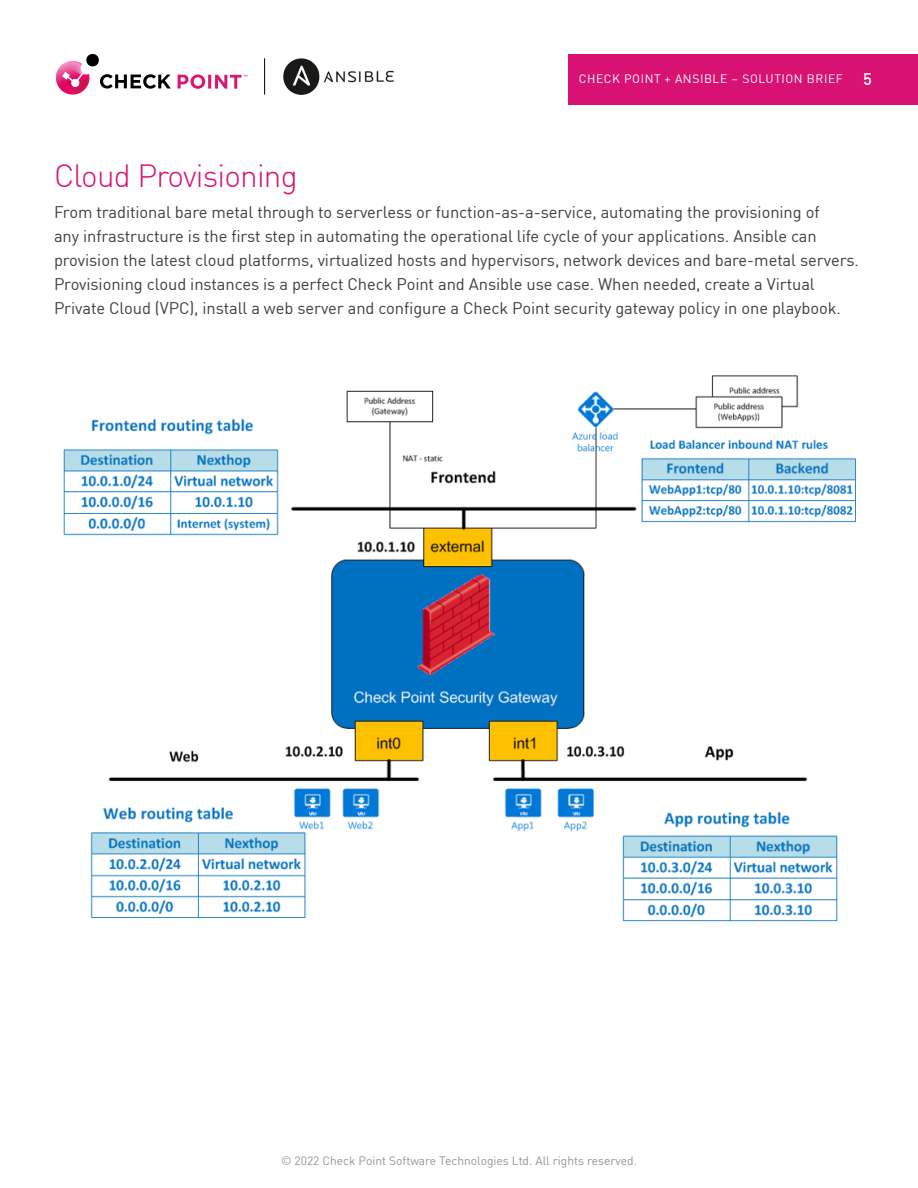
<style>
.page{position:relative;width:918px;height:1188px;background:#fff}
.page>*{position:absolute;margin:0;border:0;box-sizing:border-box;transform-origin:0 0}
.Body_Copy{font:300 31.5px "DIN Pro";letter-spacing:-.025em;color:#d81272}
.Body_Copy-2{font:16.5px/24px "DIN Pro";letter-spacing:-.005em;color:#3e3e3f}
.t1{font:12px "DIN Pro";color:#939598}
.t2{font:12px "DIN Pro";letter-spacing:.05em;color:#fff}
.s1{font-weight:500;font-size:16.5px}
</style>
<div class="page">
<div style="left:568px;top:54px;width:350px;height:51px;background:#d81272"></div>
<svg style="left:178px;top:74px;width:27px;height:15px"></svg>
<hr style="left:208px;top:75px;width:3px;height:14px;background:#da1572">
<svg style="left:56px;top:53px;width:115px;height:42px"></svg>
<svg style="left:215px;top:75px;width:32px;height:14px"></svg>
<img style="left:283px;top:58px;width:111px;height:37px">
<hr style="left:264px;top:58px;width:1px;height:37px;background:#000">
<img style="left:63px;top:375px;width:793px;height:547px">
<p class="t2" style="left:579px;top:70px;width:295px">CHECK POINT + ANSIBLE – SOLUTION BRIEF <span class="s1">5</span></p>
<p class="Body_Copy" style="left:54px;top:152px;width:245px">Cloud Provisioning</p>
<p class="Body_Copy-2" style="left:54px;top:199px;width:806px">From traditional bare metal through to serverless or function-as-a-service, automating the provisioning of<br>any infrastructure is the first step in automating the operational life cycle of your applications. Ansible can provision the latest cloud platforms, virtualized hosts and hypervisors, network devices and bare-metal servers.<br>Provisioning cloud instances is a perfect Check Point and Ansible use case. When needed, create a Virtual Private Cloud (VPC), install a web server and configure a Check Point security gateway policy in one playbook.</p>
<p class="t1" style="left:281px;top:1151px;width:357px">© 2022 Check Point Software Technologies Ltd. All rights reserved.</p>
</div>
